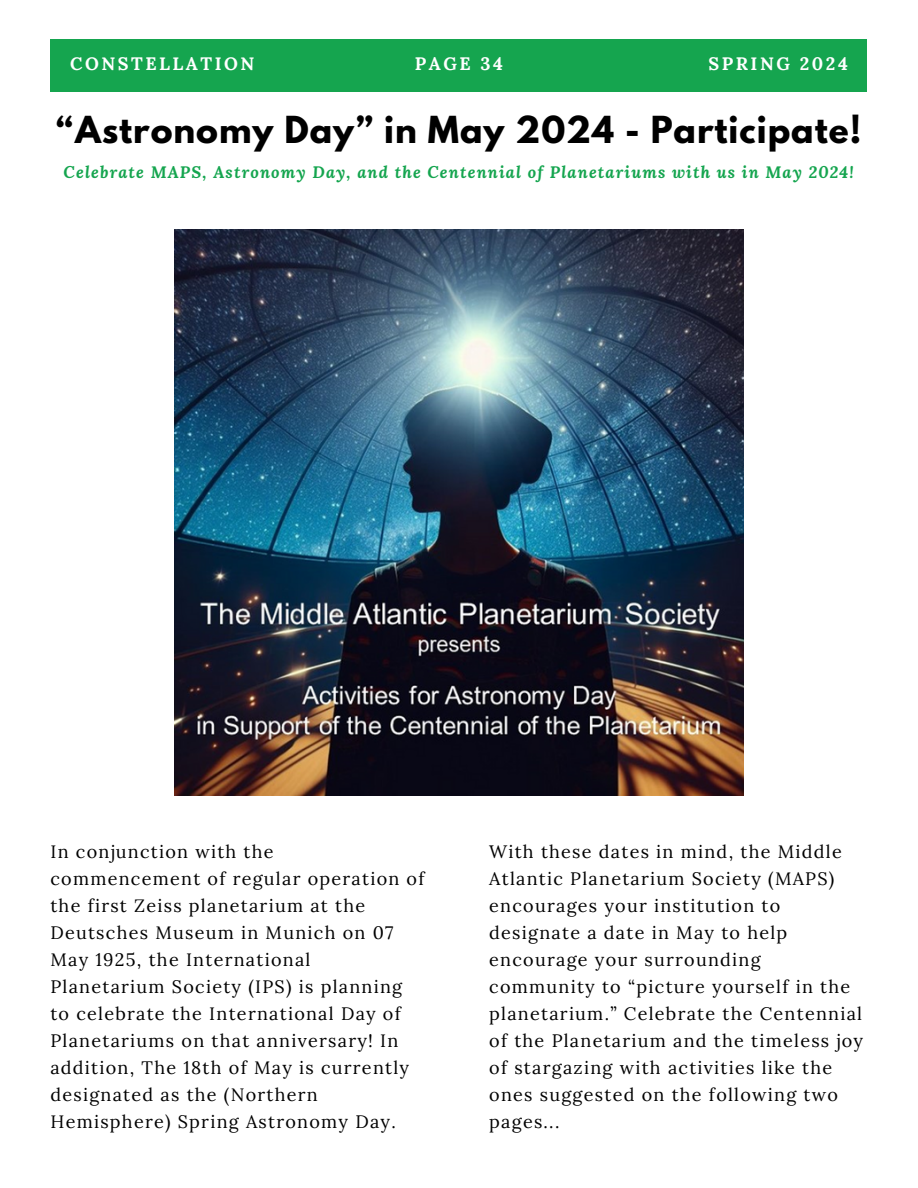
<style>
.page{position:relative;width:918px;height:1188px;background:#fff}
.page>*{position:absolute;margin:0;border:0;box-sizing:border-box;transform-origin:0 0}
.t1{font:700 33px "League Spartan";letter-spacing:.03em;color:#000}
.t2{font:18px/27px "Lora";letter-spacing:.07em;color:#000}
.t3{font:700 18px "Lora";letter-spacing:.14em;color:#fff}
.t4{font:italic 700 16.5px "Lora";letter-spacing:.07em;color:#15a54f}
</style>
<div class="page">
<div style="left:50px;top:40px;width:816px;height:51px;background:#15a54f"></div>
<img style="left:174px;top:230px;width:569px;height:566px">
<p class="t3" style="left:70px;top:52px;width:186px">CONSTELLATION</p>
<p class="t3" style="left:415px;top:52px;width:90px">PAGE 34</p>
<p class="t3" style="left:708px;top:52px;width:141px">SPRING 2024</p>
<h1 class="t1" style="left:56px;top:113px;width:806px">“Astronomy Day” in May 2024 - Participate!</h1>
<p class="t4" style="left:64px;top:161px;width:792px">Celebrate MAPS, Astronomy Day, and the Centennial of Planetariums with us in May 2024!</p>
<p class="t2" style="left:50px;top:838px;width:376px">In conjunction with the commencement of regular operation of the first Zeiss planetarium at the Deutsches Museum in Munich on 07<br>May 1925, the International Planetarium Society (IPS) is planning to celebrate the International Day of Planetariums on that anniversary! In addition, The 18th of May is currently designated as the (Northern Hemisphere) Spring Astronomy Day.</p>
<p class="t2" style="left:489px;top:838px;width:375px">With these dates in mind, the Middle Atlantic Planetarium Society (MAPS) encourages your institution to designate a date in May to help encourage your surrounding community to “picture yourself in the planetarium.” Celebrate the Centennial of the Planetarium and the timeless joy of stargazing with activities like the ones suggested on the following two pages...</p>
</div>
